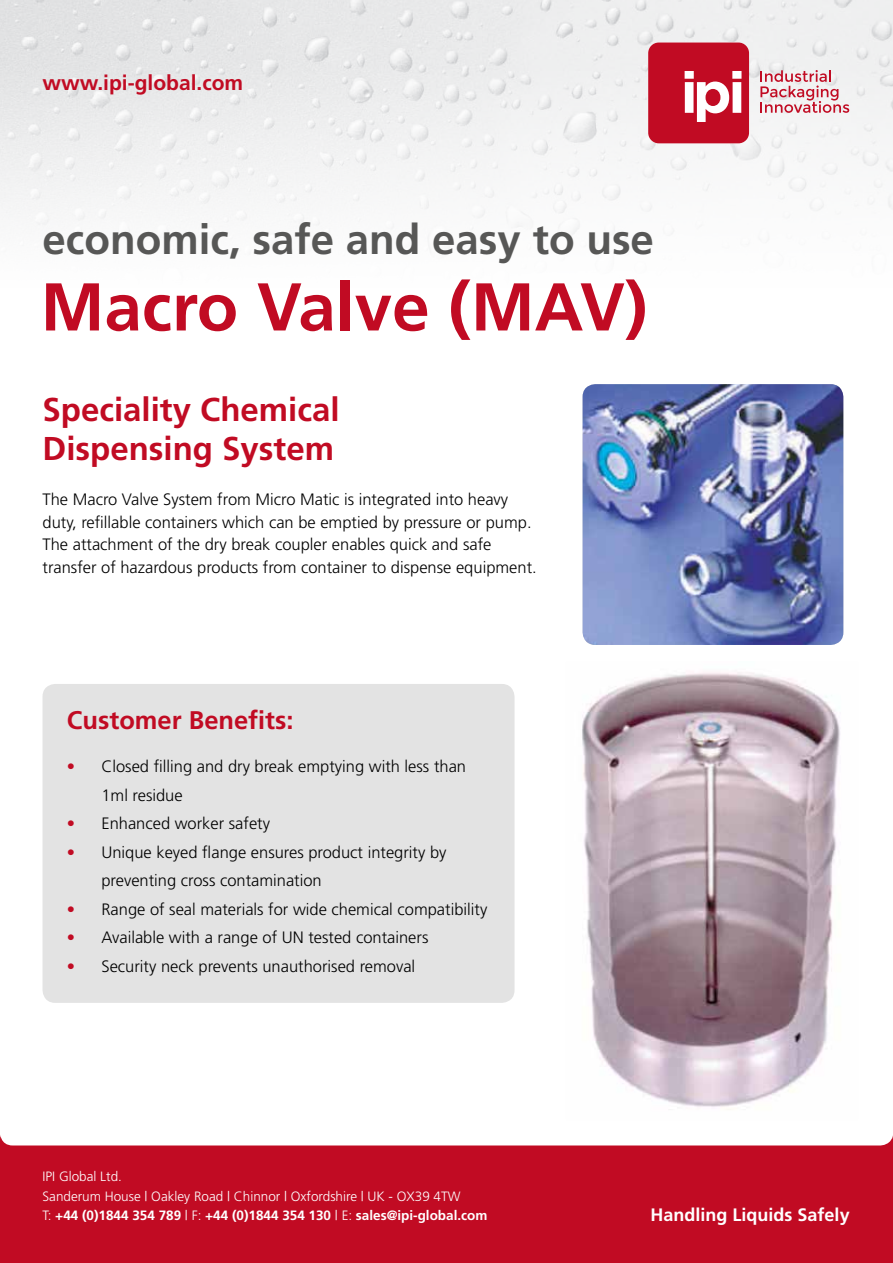
<style>
.page{position:relative;width:893px;height:1263px;background:#fff}
.page>*{position:absolute;margin:0;border:0;box-sizing:border-box;transform-origin:0 0}
.t1{font:700 67.5px "Frutiger";color:#c10b23}
.t2{font:700 42px "Frutiger";color:#575756}
.t3{font:700 33px/39px "Frutiger";color:#c10b23}
.t4{font:700 25.5px "Frutiger";color:#c10b23}
.t5{font:700 21px "Frutiger";color:#c10b23}
.t6{font:700 18px "Frutiger";color:#fff}
.t7{font:300 16.5px/22.5px "Frutiger";color:#000}
.t8{font:300 13.5px/19.5px "Frutiger";color:#fff}
.s1{color:#c10b23}
.s2{font-weight:700}
</style>
<div class="page">
<div style="left:0;top:1136px;width:893px;height:127px;background:#c10b23"></div>
<div style="left:0;top:784px;width:893px;height:361px;background:#fff;border-radius:13px"></div>
<img style="left:582px;top:672px;width:258px;height:438px">
<img style="left:583px;top:478px;width:260px;height:167px">
<img style="left:0;top:0;width:893px;height:478px">
<svg style="left:760px;top:70px;width:89px;height:43px"></svg>
<svg style="left:648px;top:43px;width:101px;height:100px;background:#ca3044"></svg>
<div style="left:43px;top:684px;width:471px;height:319px;background:#e3e3e3;border-radius:13px"></div>
<p class="t5" style="left:43px;top:70px;width:202px">www.ipi-global.com</p>
<h2 class="t2" style="left:43px;top:215px;width:613px">economic, safe and easy to use</h2>
<h1 class="t1" style="left:41px;top:267px;width:608px">Macro Valve (MAV)</h1>
<h3 class="t3" style="left:43px;top:390px;width:299px">Speciality Chemical<br>Dispensing System</h3>
<p class="t7" style="left:43px;top:488px;width:496px">The Macro Valve System from Micro Matic is integrated into heavy duty, refillable containers which can be emptied by pressure or pump.<br>The attachment of the dry break coupler enables quick and safe transfer of hazardous products from container to dispense equipment.</p>
<h3 class="t4" style="left:67px;top:705px;width:228px">Customer Benefits:</h3>
<p class="t7" style="left:101px;top:752px;width:366px;line-height:28.5px;text-indent:-35px"><span class="s1">•</span> Closed filling and dry break emptying with less than<br>1ml residue</p>
<p class="t7" style="left:67px;top:812px;width:205px"><span class="s1">•</span> Enhanced worker safety</p>
<p class="t7" style="left:101px;top:838px;width:347px;line-height:28.5px;text-indent:-35px"><span class="s1">•</span> Unique keyed flange ensures product integrity by preventing cross contamination</p>
<p class="t7" style="left:67px;top:897px;width:422px"><span class="s1">•</span> Range of seal materials for wide chemical compatibility</p>
<p class="t7" style="left:67px;top:926px;width:363px"><span class="s1">•</span> Available with a range of UN tested containers</p>
<p class="t7" style="left:67px;top:954px;width:350px"><span class="s1">•</span> Security neck prevents unauthorised removal</p>
<p class="t8" style="left:43px;top:1167px;width:446px">IPI Global Ltd.<br>Sanderum House | Oakley Road | Chinnor | Oxfordshire | UK - OX39 4TW<br>T: <span class="s2">+44 (0)1844 354 789</span> | F: <span class="s2">+44 (0)1844 354 130</span> | E: <span class="s2">sales@ipi-global.com</span></p>
<p class="t6" style="left:651px;top:1204px;width:201px">Handling Liquids Safely</p>
</div>
